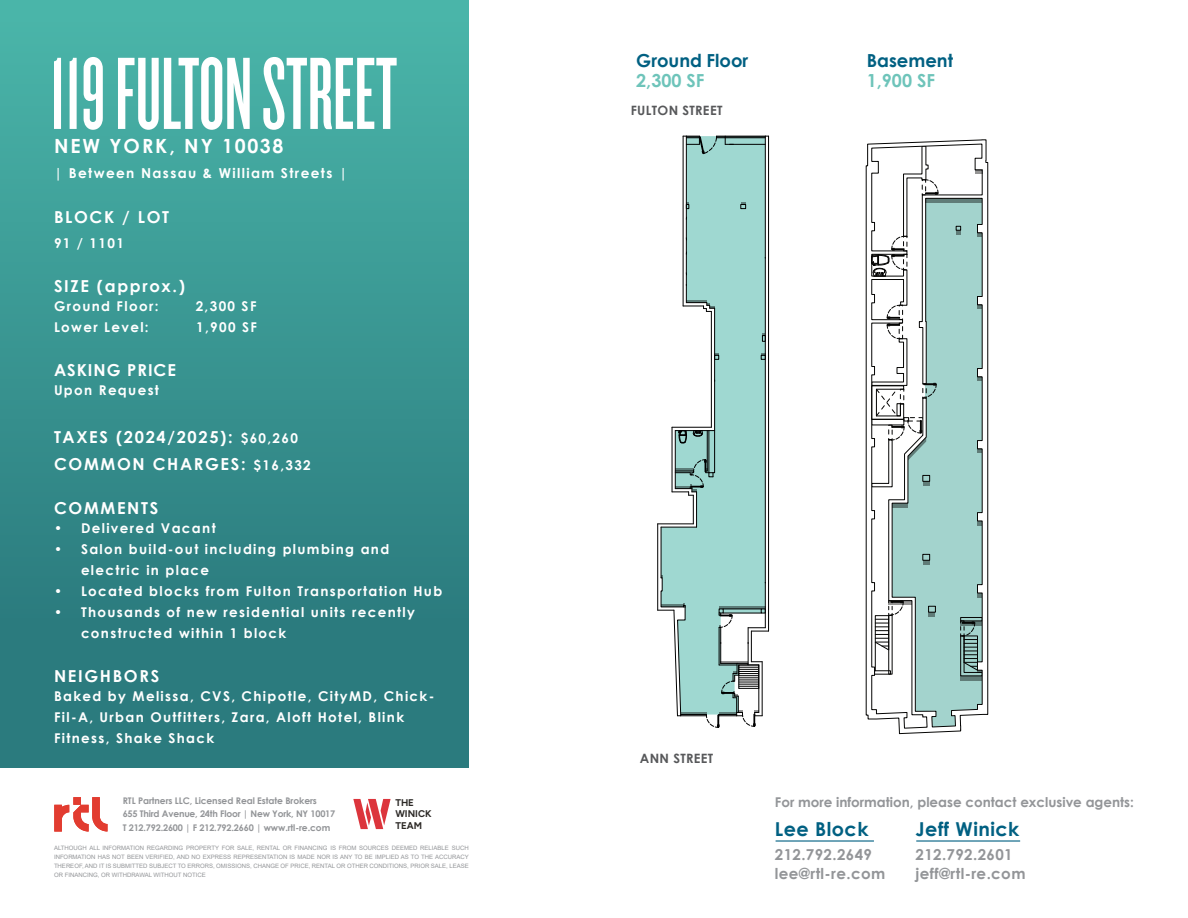
<style>
.page{position:relative;width:1188px;height:918px;background:#fff}
.page>*{position:absolute;margin:0;border:0;box-sizing:border-box;transform-origin:0 0}
.t1{font:700 19.5px "Century Gothic";letter-spacing:.1em;color:#fff}
.t2{font:700 19.2px "Century Gothic";letter-spacing:.025em;color:#006082}
.t3{font:700 18px "Century Gothic";color:#006082}
.t4{font:700 18px "Century Gothic";color:#6ec4ba}
.t5{font:700 16.5px/27px "Century Gothic";letter-spacing:.1em;color:#fff}
.t6{font:700 16.5px "Century Gothic";letter-spacing:.06em;color:#fff}
.t7{font:700 15.15px "Century Gothic";letter-spacing:.025em;color:#939598}
.t8{font:700 13.65px "Century Gothic";letter-spacing:.1em;color:#fff}
.t9{font:700 13.5px/21px "Century Gothic";letter-spacing:.1em;color:#fff}
.t10{font:700 13.5px "Century Gothic";color:#939598}
.t11{font:700 12.9px "Century Gothic";letter-spacing:.025em;color:#57585a}
.t12{font:700 9.75px/11.7px "Figtree";color:#2c2926}
.t13{font:700 9.15px "Century Gothic";letter-spacing:-.02em;color:#939598}
.t14{font:6px/9px "Arial";color:#939598;text-align:justify}
.s1{font-size:13.5px}
</style>
<div class="page">
<div style="left:0;top:0;width:469px;height:768px;background:linear-gradient(to bottom,#4ab4a9,#267277)"></div>
<svg style="left:54px;top:57px;width:343px;height:73px"></svg>
<svg style="left:661px;top:136px;width:104px;height:440px;fill:#9fd8d1"></svg>
<hr style="left:686px;top:136px;width:1px;height:167px;background:#000">
<hr style="left:683px;top:136px;width:1px;height:170px;background:#000">
<hr style="left:714px;top:308px;width:1px;height:123px;background:#000">
<hr style="left:711px;top:311px;width:1px;height:116px;background:#000">
<hr style="left:672px;top:427px;width:39px;height:1px;background:#000">
<hr style="left:696px;top:492px;width:1px;height:35px;background:#000">
<hr style="left:661px;top:527px;width:36px;height:1px;background:#000">
<hr style="left:658px;top:524px;width:35px;height:1px;background:#000">
<hr style="left:672px;top:427px;width:1px;height:65px;background:#000">
<hr style="left:661px;top:527px;width:1px;height:51px;background:#000">
<hr style="left:657px;top:524px;width:1px;height:86px;background:#000">
<hr style="left:725px;top:144px;width:40px;height:1px;background:#000">
<hr style="left:717px;top:136px;width:48px;height:1px;background:#000">
<hr style="left:717px;top:138px;width:48px;height:1px;background:#000">
<hr style="left:717px;top:137px;width:48px;height:1px;background:#000">
<hr style="left:765px;top:136px;width:1px;height:492px;background:#000">
<hr style="left:768px;top:136px;width:1px;height:495px;background:#000">
<svg style="left:683px;top:136px;width:34px;height:18px"></svg>
<svg style="left:725px;top:136px;width:8px;height:9px"></svg>
<svg style="left:761px;top:353px;width:5px;height:7px"></svg>
<svg style="left:762px;top:333px;width:4px;height:9px"></svg>
<svg style="left:683px;top:302px;width:32px;height:10px"></svg>
<hr style="left:686px;top:300px;width:21px;height:3px;background:#000">
<svg style="left:741px;top:202px;width:5px;height:7px"></svg>
<svg style="left:686px;top:202px;width:3px;height:7px"></svg>
<svg style="left:714px;top:353px;width:5px;height:7px"></svg>
<svg style="left:672px;top:430px;width:43px;height:94px"></svg>
<svg style="left:658px;top:576px;width:111px;height:152px"></svg>
<svg style="left:865px;top:139px;width:124px;height:596px"></svg>
<svg style="left:875px;top:600px;width:29px;height:71px"></svg>
<svg style="left:871px;top:145px;width:68px;height:132px"></svg>
<svg style="left:871px;top:305px;width:90px;height:245px"></svg>
<svg style="left:923px;top:560px;width:7px;height:5px"></svg>
<svg style="left:977px;top:593px;width:5px;height:4px"></svg>
<svg style="left:977px;top:521px;width:5px;height:4px"></svg>
<svg style="left:977px;top:449px;width:5px;height:4px"></svg>
<svg style="left:977px;top:377px;width:5px;height:4px"></svg>
<svg style="left:977px;top:305px;width:5px;height:4px"></svg>
<svg style="left:977px;top:232px;width:5px;height:5px"></svg>
<svg style="left:956px;top:226px;width:5px;height:9px"></svg>
<svg style="left:975px;top:170px;width:7px;height:4px"></svg>
<div style="left:926px;top:198px;width:56px;height:5px;background:#607c78"></div>
<svg style="left:889px;top:601px;width:23px;height:4px"></svg>
<svg style="left:915px;top:612px;width:68px;height:115px;background:#9bc1bc"></svg>
<hr style="left:916px;top:840px;width:104px;height:2px;background:#006082">
<hr style="left:776px;top:840px;width:98px;height:2px;background:#006082">
<svg style="left:54px;top:797px;width:54px;height:35px"></svg>
<svg style="left:353px;top:799px;width:38px;height:30px"></svg>
<p class="t1" style="left:54px;top:131px;width:231px">NEW YORK, NY 10038</p>
<p class="t8" style="left:54px;top:162px;width:295px">| Between Nassau &amp; William Streets |</p>
<p class="t5" style="left:54px;top:203px;width:117px">BLOCK / LOT</p>
<p class="t9" style="left:54px;top:232px;width:71px">91 / 1101</p>
<p class="t5" style="left:54px;top:272px;width:133px">SIZE (approx.)</p>
<p class="t9" style="left:54px;top:295px;width:106px">Ground Floor:</p>
<p class="t9" style="left:196px;top:295px;width:62px">2,300 SF</p>
<p class="t9" style="left:54px;top:316px;width:96px">Lower Level:</p>
<p class="t9" style="left:196px;top:316px;width:62px">1,900 SF</p>
<p class="t6" style="left:54px;top:358px;width:124px">ASKING PRICE</p>
<p class="t9" style="left:54px;top:379px;width:107px">Upon Request</p>
<p class="t5" style="left:54px;top:423px;width:258px">TAXES (2024/2025): <span class="s1">$60,260<br></span>COMMON CHARGES: <span class="s1">$16,332</span></p>
<p class="t5" style="left:54px;top:494px;width:106px">COMMENTS</p>
<p class="t9" style="left:54px;top:517px;width:163px">• Delivered Vacant</p>
<p class="t9" style="left:81px;top:538px;width:310px;text-indent:-27px">• Salon build-out including plumbing and electric in place</p>
<p class="t9" style="left:54px;top:580px;width:390px">• Located blocks from Fulton Transportation Hub</p>
<p class="t9" style="left:81px;top:601px;width:335px;text-indent:-27px">• Thousands of new residential units recently constructed within 1 block</p>
<p class="t5" style="left:54px;top:662px;width:107px">NEIGHBORS</p>
<p class="t9" style="left:54px;top:685px;width:382px">Baked by Melissa, CVS, Chipotle, CityMD, Chick-<br>Fil-A, Urban Outfitters, Zara, Aloft Hotel, Blink<br>Fitness, Shake Shack</p>
<p class="t13" style="left:123px;top:794px;width:196px">RTL Partners LLC, Licensed Real Estate Brokers</p>
<p class="t13" style="left:123px;top:807px;width:214px">655 Third Avenue, 24th Floor | New York, NY 10017</p>
<p class="t13" style="left:123px;top:821px;width:209px">T 212.792.2600 | F 212.792.2660 | www.rtl-re.com</p>
<h3 class="t12" style="left:395px;top:796px;width:38px">THE<br>WINICK<br>TEAM</h3>
<p class="t14" style="left:54px;top:844px;width:416px">ALTHOUGH ALL INFORMATION REGARDING PROPERTY FOR SALE, RENTAL OR FINANCING IS FROM SOURCES DEEMED RELIABLE SUCH INFORMATION HAS NOT BEEN VERIFIED, AND NO EXPRESS REPRESENTATION IS MADE NOR IS ANY TO BE IMPLIED AS TO THE ACCURACY THEREOF, AND IT IS SUBMITTED SUBJECT TO ERRORS, OMISSIONS, CHANGE OF PRICE, RENTAL OR OTHER CONDITIONS, PRIOR SALE, LEASE OR FINANCING, OR WITHDRAWAL WITHOUT NOTICE</p>
<p class="t3" style="left:636px;top:47px;width:114px">Ground Floor</p>
<p class="t4" style="left:636px;top:67px;width:70px">2,300 SF</p>
<p class="t11" style="left:631px;top:100px;width:93px">FULTON STREET</p>
<p class="t3" style="left:867px;top:47px;width:88px">Basement</p>
<p class="t4" style="left:867px;top:67px;width:70px">1,900 SF</p>
<p class="t11" style="left:640px;top:748px;width:75px">ANN STREET</p>
<p class="t10" style="left:775px;top:792px;width:361px">For more information, please contact exclusive agents:</p>
<p class="t2" style="left:916px;top:814px;width:105px">Jeff Winick</p>
<p class="t7" style="left:916px;top:843px;width:99px">212.792.2601</p>
<p class="t7" style="left:916px;top:862px;width:111px">jeff@rtl-re.com</p>
<p class="t2" style="left:775px;top:814px;width:95px">Lee Block</p>
<p class="t7" style="left:775px;top:843px;width:99px">212.792.2649</p>
<p class="t7" style="left:775px;top:862px;width:112px">lee@rtl-re.com</p>
</div>
